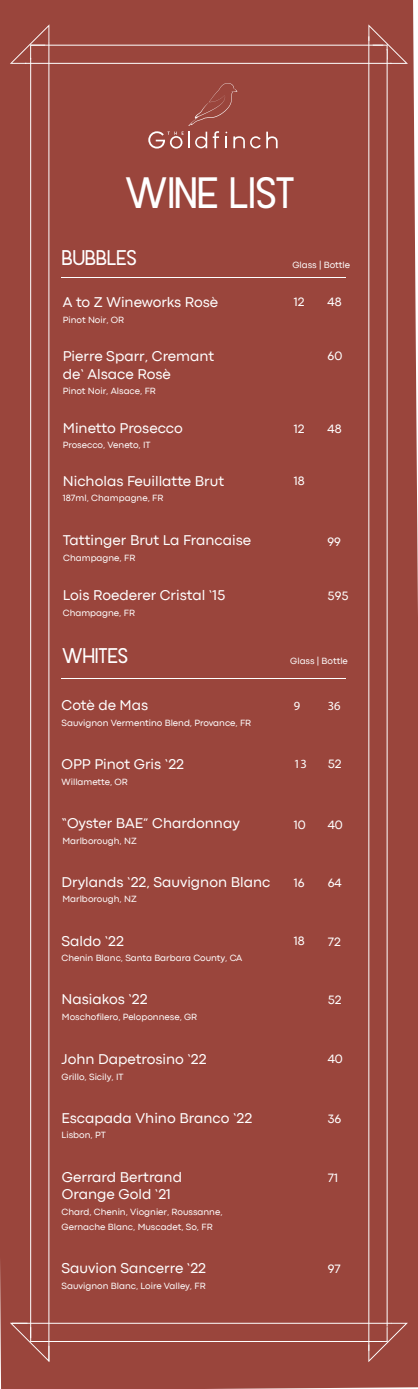
<style>
.page{position:relative;width:418px;height:1389px;background:#fff}
.page>*{position:absolute;margin:0;border:0;box-sizing:border-box;transform-origin:0 0}
.t1{font:43.88px "Hiyotori";color:#fff}
.t2{font:21.25px "Hiyotori";color:#fff}
.t3{font:14.62px/17.5px "Codec Pro";color:#fff}
.t4{font:12.5px "Codec Pro";color:#fff}
.t5{font:12.5px "Myriad Pro";color:#fff}
.t6{font:9.25px/14.6px "Codec Pro";color:#fff}
</style>
<div class="page">
<div style="left:0;top:0;width:417px;height:1389px;background:#9a453c"></div>
<svg style="left:10px;top:1322px;width:39px;height:40px"></svg>
<hr style="left:368px;top:36px;width:1px;height:1314px;background:#fff">
<hr style="left:386px;top:49px;width:1px;height:1277px;background:#fff">
<hr style="left:48px;top:42px;width:1px;height:1319px;background:#fff">
<hr style="left:30px;top:58px;width:1px;height:1280px;background:#fff">
<hr style="left:12px;top:1322px;width:379px;height:1px;background:#fff">
<hr style="left:32px;top:1341px;width:350px;height:1px;background:#fff">
<hr style="left:25px;top:63px;width:366px;height:1px;background:#fff">
<hr style="left:31px;top:45px;width:351px;height:1px;background:#fff">
<svg style="left:368px;top:1322px;width:39px;height:40px;background:#a45850"></svg>
<svg style="left:368px;top:24px;width:39px;height:40px;background:#a55951"></svg>
<svg style="left:10px;top:24px;width:39px;height:40px;background:#a3574f"></svg>
<svg style="left:250px;top:136px;width:10px;height:12px"></svg>
<svg style="left:266px;top:132px;width:11px;height:16px"></svg>
<svg style="left:148px;top:83px;width:96px;height:66px;background:#a15249"></svg>
<hr style="left:62px;top:277px;width:283px;height:1px;background:#fff">
<hr style="left:62px;top:678px;width:283px;height:1px;background:#fff">
<h1 class="t1" style="left:124px;top:176px;width:172px">WINE LIST</h1>
<h2 class="t2" style="left:62px;top:249px;width:76px">BUBBLES</h2>
<p class="t6" style="left:292px;top:257px;width:59px">Glass | Bottle</p>
<h3 class="t3" style="left:63px;top:293px;width:157px">A to Z Wineworks Rosè</h3>
<p class="t6" style="left:63px;top:312px;width:63px">Pinot Noir, OR</p>
<h3 class="t4" style="left:293px;top:295px;width:12px">12</h3>
<h3 class="t4" style="left:327px;top:295px;width:16px">48</h3>
<h3 class="t3" style="left:63px;top:347px;width:153px">Pierre Sparr, Cremant de’ Alsace Rosè</h3>
<p class="t6" style="left:63px;top:384px;width:94px">Pinot Noir, Alsace, FR</p>
<h3 class="t4" style="left:327px;top:349px;width:16px">60</h3>
<h3 class="t3" style="left:63px;top:419px;width:121px">Minetto Prosecco</h3>
<p class="t6" style="left:63px;top:437px;width:89px">Prosecco, Veneto, IT</p>
<h3 class="t4" style="left:293px;top:422px;width:12px">12</h3>
<h3 class="t4" style="left:327px;top:421px;width:16px">48</h3>
<h3 class="t3" style="left:63px;top:472px;width:162px">Nicholas Feuillatte Brut</h3>
<p class="t6" style="left:63px;top:491px;width:102px">187ml, Champagne, FR</p>
<h3 class="t4" style="left:293px;top:473px;width:12px">18</h3>
<h3 class="t3" style="left:63px;top:531px;width:189px">Tattinger Brut La Francaise</h3>
<p class="t6" style="left:63px;top:551px;width:73px">Champagne, FR</p>
<h3 class="t4" style="left:327px;top:534px;width:15px">99</h3>
<h3 class="t3" style="left:63px;top:586px;width:164px">Lois Roederer Cristal ‘15</h3>
<p class="t6" style="left:63px;top:605px;width:73px">Champagne, FR</p>
<h3 class="t4" style="left:327px;top:589px;width:22px">595</h3>
<h2 class="t2" style="left:62px;top:648px;width:68px">WHITES</h2>
<p class="t6" style="left:290px;top:653px;width:59px">Glass | Bottle</p>
<h3 class="t3" style="left:61px;top:696px;width:88px">Cotè de Mas</h3>
<p class="t6" style="left:61px;top:715px;width:191px">Sauvignon Vermentino Blend, Provance, FR</p>
<h3 class="t5" style="left:293px;top:698px;width:8px">9</h3>
<h3 class="t5" style="left:327px;top:698px;width:14px">36</h3>
<h3 class="t3" style="left:61px;top:755px;width:124px">OPP Pinot Gris ‘22</h3>
<p class="t6" style="left:61px;top:774px;width:68px">Willamette, OR</p>
<h3 class="t5" style="left:293px;top:756px;width:14px">13</h3>
<h3 class="t4" style="left:327px;top:756px;width:15px">52</h3>
<h3 class="t3" style="left:61px;top:814px;width:179px">“Oyster BAE” Chardonnay</h3>
<p class="t6" style="left:62px;top:833px;width:76px">Marlborough, NZ</p>
<h3 class="t4" style="left:293px;top:817px;width:13px">10</h3>
<h3 class="t4" style="left:327px;top:817px;width:17px">40</h3>
<h3 class="t3" style="left:61px;top:873px;width:210px">Drylands ‘22, Sauvignon Blanc</h3>
<p class="t6" style="left:62px;top:892px;width:76px">Marlborough, NZ</p>
<h3 class="t4" style="left:293px;top:875px;width:12px">16</h3>
<h3 class="t4" style="left:327px;top:876px;width:16px">64</h3>
<h3 class="t3" style="left:61px;top:932px;width:64px">Saldo ‘22</h3>
<p class="t6" style="left:61px;top:950px;width:182px">Chenin Blanc, Santa Barbara County, CA</p>
<h3 class="t4" style="left:293px;top:933px;width:12px">18</h3>
<h3 class="t4" style="left:327px;top:934px;width:14px">72</h3>
<h3 class="t3" style="left:61px;top:990px;width:87px">Nasiakos ‘22</h3>
<p class="t6" style="left:62px;top:1009px;width:136px">Moschofilero, Peloponnese, GR</p>
<h3 class="t4" style="left:327px;top:992px;width:15px">52</h3>
<h3 class="t3" style="left:61px;top:1049px;width:146px">John Dapetrosino ‘22</h3>
<p class="t6" style="left:61px;top:1069px;width:64px">Grillo, Sicily, IT</p>
<h3 class="t4" style="left:327px;top:1051px;width:17px">40</h3>
<h3 class="t3" style="left:61px;top:1109px;width:192px">Escapada Vhino Branco ‘22</h3>
<p class="t6" style="left:61px;top:1127px;width:46px">Lisbon, PT</p>
<h3 class="t4" style="left:327px;top:1111px;width:15px">36</h3>
<h3 class="t3" style="left:62px;top:1167px;width:121px">Gerrard Bertrand<br>Orange Gold ‘21</h3>
<p class="t6" style="left:61px;top:1204px;width:162px">Chard, Chenin, Viognier, Roussanne,<br>Gernache Blanc, Muscadet, So, FR</p>
<h3 class="t4" style="left:327px;top:1170px;width:12px">71</h3>
<h3 class="t3" style="left:61px;top:1259px;width:146px">Sauvion Sancerre ‘22</h3>
<p class="t6" style="left:61px;top:1278px;width:145px">Sauvignon Blanc, Loire Valley, FR</p>
<h3 class="t4" style="left:327px;top:1261px;width:15px">97</h3>
</div>
